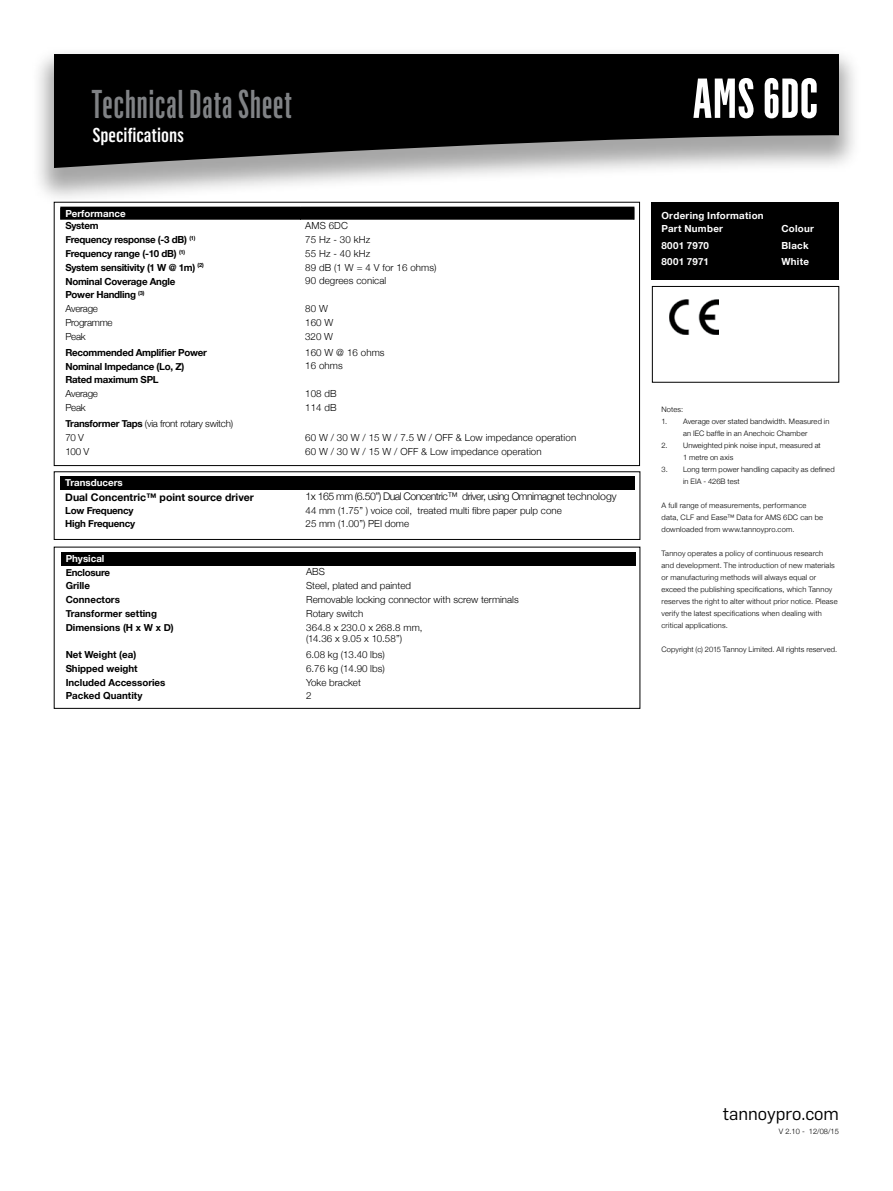
<style>
.page{position:relative;width:893px;height:1191px;background:#fff}
.page>*{position:absolute;margin:0;border:0;box-sizing:border-box;transform-origin:0 0}
.t1{font:700 55.2px "Flama Ultracondensed";letter-spacing:.025em;color:#fff}
.t2{font:500 39.45px "Flama Ultracondensed";letter-spacing:.025em;color:#808285}
.t3{font:500 19.65px "Flama Condensed";color:#fff}
.t4{font:18px "Flama";color:#000}
.t5{font:300 10.5px "Helvetica Neue";letter-spacing:-.05em;color:#000}
.t6{font:700 10.5px "Helvetica Neue";color:#000}
.t7{font:300 9.75px "Helvetica Neue";color:#000}
.t8{font:700 9.75px/13.8px "Helvetica Neue";letter-spacing:-.025em;color:#000}
.t9{font:700 9.75px "Helvetica Neue";color:#000}
.t10{font:700 9.75px/13.5px "Helvetica Neue";letter-spacing:.025em;color:#fff}
.t11{font:300 9.75px/13.8px "Helvetica Neue";letter-spacing:-.025em;color:#000}
.t12{font:300 9.75px/11.7px "Helvetica Neue";letter-spacing:.02em;color:#000}
.t13{font:700 9.75px "Helvetica Neue";color:#fff}
.t14{font:300 7.5px/12px "Helvetica Neue";letter-spacing:.02em;color:#000}
.s1{font-weight:300}
.s2{font-weight:700}
</style>
<div class="page">
<div style="left:31px;top:46px;width:831px;height:160px;background:#000;opacity:.35"></div>
<svg style="left:54px;top:54px;width:785px;height:114px;background:#202020"></svg>
<div style="left:651px;top:202px;width:188px;height:77px;background:#000"></div>
<svg style="left:60px;top:207px;width:575px;height:13px;background:#060606"></svg>
<div style="left:54px;top:202px;width:586px;height:264px;border:1px solid #000"></div>
<div style="left:60px;top:476px;width:575px;height:14px;background:#000"></div>
<div style="left:61px;top:552px;width:575px;height:14px;background:#000"></div>
<div style="left:652px;top:286px;width:187px;height:96px;border:1px solid #000"></div>
<img style="left:669px;top:299px;width:49px;height:35px">
<h2 class="t2" style="left:91px;top:79px;width:202px">Technical Data Sheet</h2>
<h1 class="t1" style="left:693px;top:64px;width:126px">AMS 6DC</h1>
<h3 class="t3" style="left:92px;top:123px;width:93px">Specifications</h3>
<h3 class="t13" style="left:65px;top:207px;width:62px">Performance</h3>
<h3 class="t8" style="left:65px;top:219px;width:35px">System</h3>
<h3 class="t7" style="left:305px;top:220px;width:44px">AMS 6DC</h3>
<h3 class="t8" style="left:65px;top:232px;width:132px">Frequency response (-3 dB) <sup>(1)</sup></h3>
<h3 class="t7" style="left:305px;top:233px;width:67px">75 Hz - 30 kHz</h3>
<h3 class="t8" style="left:65px;top:246px;width:121px">Frequency range (-10 dB) <sup>(1)</sup></h3>
<h3 class="t7" style="left:305px;top:247px;width:67px">55 Hz - 40 kHz</h3>
<h3 class="t8" style="left:65px;top:260px;width:140px">System sensitivity (1 W @ 1m) <sup>(2)</sup></h3>
<h3 class="t7" style="left:305px;top:261px;width:133px">89 dB (1 W = 4 V for 16 ohms)</h3>
<h3 class="t8" style="left:65px;top:274px;width:112px">Nominal Coverage Angle</h3>
<h3 class="t7" style="left:305px;top:275px;width:83px">90 degrees conical</h3>
<h3 class="t8" style="left:65px;top:288px;width:81px">Power Handling <sup>(3)<br></sup><span class="s1">Average</span></h3>
<h3 class="t7" style="left:305px;top:303px;width:24px">80 W</h3>
<h3 class="t11" style="left:65px;top:315px;width:49px">Programme</h3>
<h3 class="t7" style="left:305px;top:316px;width:30px">160 W</h3>
<h3 class="t7" style="left:65px;top:330px;width:22px">Peak</h3>
<h3 class="t7" style="left:305px;top:330px;width:29px">320 W</h3>
<h3 class="t8" style="left:65px;top:345px;width:143px">Recommended Amplifier Power</h3>
<h3 class="t7" style="left:305px;top:346px;width:81px">160 W @ 16 ohms</h3>
<h3 class="t8" style="left:65px;top:359px;width:121px">Nominal Impedance (Lo, Z)</h3>
<h3 class="t7" style="left:305px;top:360px;width:39px">16 ohms</h3>
<h3 class="t8" style="left:65px;top:373px;width:95px">Rated maximum SPL</h3>
<h3 class="t11" style="left:65px;top:386px;width:34px">Average</h3>
<h3 class="t7" style="left:305px;top:388px;width:33px">108 dB</h3>
<h3 class="t7" style="left:65px;top:401px;width:22px">Peak</h3>
<h3 class="t7" style="left:305px;top:401px;width:33px">114 dB</h3>
<h3 class="t11" style="left:65px;top:416px;width:169px"><span class="s2">Transformer Taps</span> (via front rotary switch)<br>70 V</h3>
<h3 class="t7" style="left:305px;top:431px;width:273px">60 W / 30 W / 15 W / 7.5 W / OFF &amp; Low impedance operation</h3>
<h3 class="t7" style="left:65px;top:445px;width:25px">100 V</h3>
<h3 class="t7" style="left:305px;top:445px;width:238px">60 W / 30 W / 15 W / OFF &amp; Low impedance operation</h3>
<h3 class="t13" style="left:65px;top:476px;width:59px">Transducers</h3>
<h3 class="t6" style="left:65px;top:490px;width:190px">Dual Concentric™ point source driver</h3>
<h3 class="t5" style="left:306px;top:490px;width:313px">1x 165 mm (6.50”) Dual Concentric™ driver, using Omnimagnet technology</h3>
<h3 class="t8" style="left:65px;top:503px;width:70px">Low Frequency</h3>
<h3 class="t7" style="left:306px;top:504px;width:258px">44 mm (1.75” ) voice coil, treated multi fibre paper pulp cone</h3>
<h3 class="t8" style="left:65px;top:517px;width:71px">High Frequency</h3>
<h3 class="t7" style="left:306px;top:518px;width:105px">25 mm (1.00”) PEI dome</h3>
<h3 class="t13" style="left:66px;top:552px;width:40px">Physical</h3>
<h3 class="t8" style="left:66px;top:565px;width:46px">Enclosure</h3>
<h3 class="t7" style="left:306px;top:566px;width:20px">ABS</h3>
<h3 class="t8" style="left:66px;top:579px;width:26px">Grille</h3>
<h3 class="t7" style="left:306px;top:580px;width:106px">Steel, plated and painted</h3>
<h3 class="t9" style="left:66px;top:593px;width:56px">Connectors</h3>
<h3 class="t7" style="left:306px;top:593px;width:214px">Removable locking connector with screw terminals</h3>
<h3 class="t9" style="left:66px;top:607px;width:93px">Transformer setting</h3>
<h3 class="t7" style="left:306px;top:607px;width:59px">Rotary switch</h3>
<h3 class="t9" style="left:66px;top:621px;width:110px">Dimensions (H x W x D)</h3>
<h3 class="t12" style="left:306px;top:621px;width:118px">364.8 x 230.0 x 268.8 mm, (14.36 x 9.05 x 10.58”)</h3>
<h3 class="t9" style="left:66px;top:648px;width:72px">Net Weight (ea)</h3>
<h3 class="t7" style="left:306px;top:648px;width:80px">6.08 kg (13.40 lbs)</h3>
<h3 class="t9" style="left:66px;top:662px;width:74px">Shipped weight</h3>
<h3 class="t7" style="left:306px;top:662px;width:80px">6.76 kg (14.90 lbs)</h3>
<h3 class="t9" style="left:66px;top:676px;width:101px">Included Accessories</h3>
<h3 class="t7" style="left:306px;top:676px;width:56px">Yoke bracket</h3>
<h3 class="t9" style="left:66px;top:690px;width:78px">Packed Quantity</h3>
<h3 class="t7" style="left:306px;top:690px;width:7px">2</h3>
<h3 class="t10" style="left:661px;top:208px;width:104px">Ordering Information<br>Part Number</h3>
<h3 class="t10" style="left:781px;top:222px;width:34px">Colour</h3>
<h3 class="t10" style="left:661px;top:238px;width:49px">8001 7970</h3>
<h3 class="t10" style="left:781px;top:238px;width:29px">Black</h3>
<h3 class="t10" style="left:661px;top:255px;width:49px">8001 7971</h3>
<h3 class="t10" style="left:781px;top:255px;width:29px">White</h3>
<p class="t14" style="left:661px;top:403px;width:23px">Notes:</p>
<p class="t14" style="left:661px;top:415px;width:169px;text-align:center">1. Average over stated bandwidth. Measured in an IEC baffle in an Anechoic Chamber</p>
<p class="t14" style="left:683px;top:439px;width:139px;text-indent:-22px">2. Unweighted pink noise input, measured at<br>1 metre on axis</p>
<p class="t14" style="left:683px;top:463px;width:153px;text-indent:-22px">3. Long term power handling capacity as defined in EIA - 426B test</p>
<p class="t14" style="left:661px;top:499px;width:163px">A full range of measurements, performance data, CLF and Ease™ Data for AMS 6DC can be downloaded from www.tannoypro.com.</p>
<p class="t14" style="left:661px;top:547px;width:178px">Tannoy operates a policy of continuous research and development. The introduction of new materials or manufacturing methods will always equal or exceed the publishing specifications, which Tannoy reserves the right to alter without prior notice. Please verify the latest specifications when dealing with critical applications.</p>
<p class="t14" style="left:661px;top:643px;width:177px">Copyright (c) 2015 Tannoy Limited. All rights reserved.</p>
<h3 class="t4" style="left:723px;top:1101px;width:118px">tannoypro.com</h3>
<p class="t14" style="left:779px;top:1124px;width:62px">V 2.10 - 12/08/15</p>
</div>
